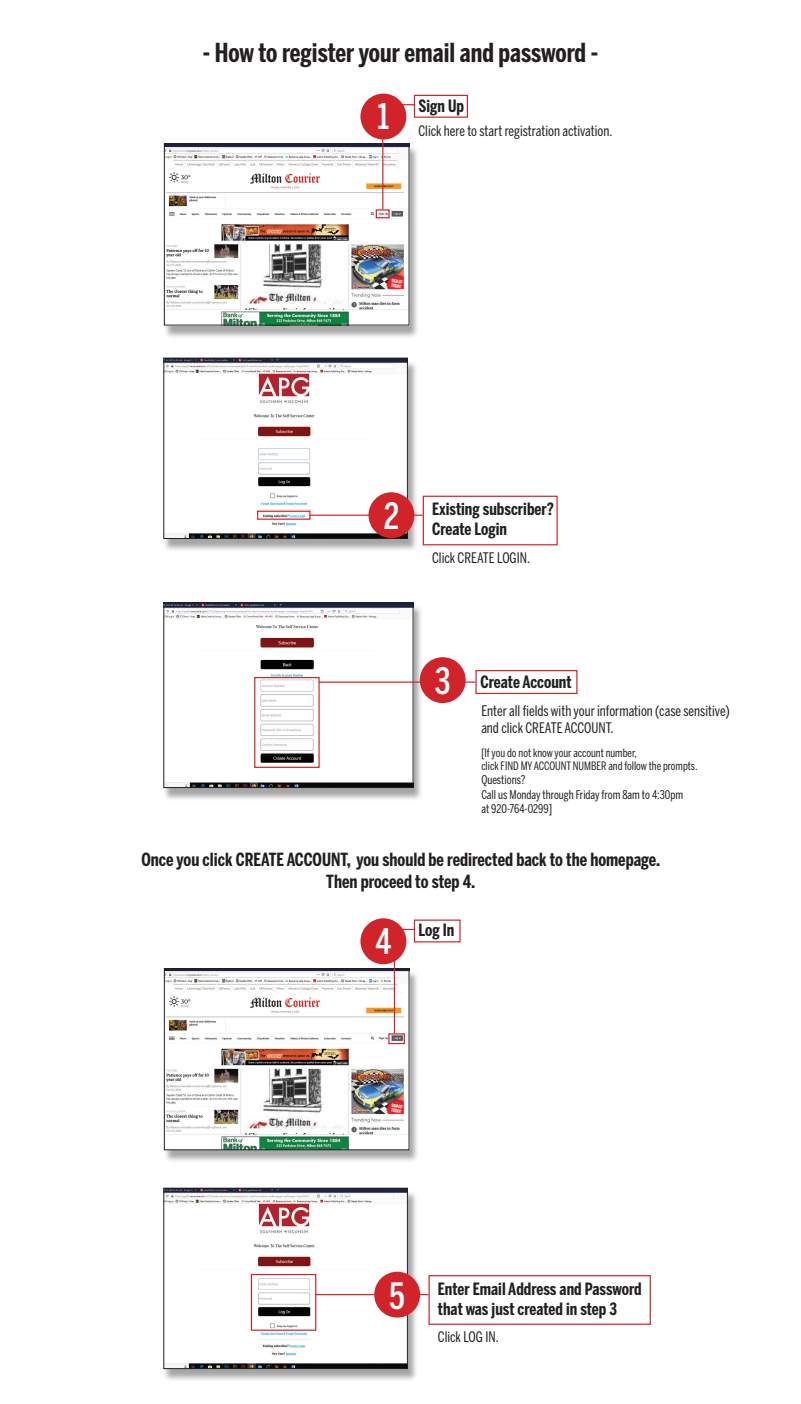
<style>
.page{position:relative;width:801px;height:1404px;background:#fff}
.page>*{position:absolute;margin:0;border:0;box-sizing:border-box;transform-origin:0 0}
.t1{font:500 36.1px "Benton Sans Comp";color:#fff}
.t2{font:500 34.9px "Benton Sans Comp";color:#fff}
.t3{font:700 26px "Benton Sans Comp";color:#231f20}
.t4{font:700 18px "Benton Sans Comp";color:#231f20}
.t5{font:700 16.8px "Benton Sans Comp";color:#231f20}
.t6{font:14.4px "Benton Sans Comp";color:#231f20}
.t7{font:12px "Benton Sans Comp";color:#231f20}
.t8{font:11.5px "Benton Sans Comp";color:#231f20}
</style>
<div class="page">
<div style="left:162px;top:605px;width:262px;height:196px;background:#231f20;opacity:.4"></div>
<img style="left:165px;top:604px;width:247px;height:182px">
<div style="left:163px;top:602px;width:251px;height:186px;border:1px solid #231f20"></div>
<div style="left:420px;top:657px;width:46px;height:46px;background:#d1232a;border-radius:50%"></div>
<div style="left:475px;top:670px;width:103px;height:24px;border:1px solid #d1232a"></div>
<div style="left:254px;top:677px;width:66px;height:91px;border:1px solid #d1232a"></div>
<hr style="left:319px;top:682px;width:156px;height:1px;background:#d1232a">
<div style="left:360px;top:94px;width:46px;height:46px;background:#d1232a;border-radius:50%"></div>
<div style="left:414px;top:95px;width:54px;height:23px;border:1px solid #d1232a"></div>
<svg style="left:402px;top:104px;width:13px;height:1px"></svg>
<div style="left:163px;top:146px;width:257px;height:193px;background:#231f20;opacity:.4"></div>
<img style="left:166px;top:145px;width:242px;height:179px">
<div style="left:164px;top:143px;width:246px;height:183px;border:1px solid #231f20"></div>
<div style="left:376px;top:209px;width:14px;height:9px;border:1px solid #d1232a"></div>
<hr style="left:382px;top:134px;width:1px;height:75px;background:#d1232a">
<div style="left:162px;top:360px;width:256px;height:192px;background:#231f20;opacity:.4"></div>
<img style="left:165px;top:360px;width:241px;height:177px">
<div style="left:163px;top:358px;width:245px;height:181px;border:1px solid #231f20"></div>
<div style="left:257px;top:511px;width:54px;height:9px;border:1px solid #d1232a"></div>
<div style="left:369px;top:492px;width:45px;height:46px;background:#d1232a;border-radius:50%"></div>
<div style="left:423px;top:496px;width:135px;height:49px;border:1px solid #d1232a"></div>
<hr style="left:309px;top:515px;width:114px;height:1px;background:#d1232a">
<div style="left:360px;top:918px;width:46px;height:46px;background:#d1232a;border-radius:50%"></div>
<div style="left:414px;top:920px;width:47px;height:22px;border:1px solid #d1232a"></div>
<svg style="left:403px;top:929px;width:12px;height:1px"></svg>
<div style="left:163px;top:970px;width:257px;height:194px;background:#231f20;opacity:.4"></div>
<img style="left:166px;top:970px;width:242px;height:178px">
<div style="left:164px;top:968px;width:246px;height:182px;border:1px solid #231f20"></div>
<div style="left:388px;top:1033px;width:17px;height:11px;border:1px solid #d1232a"></div>
<hr style="left:394px;top:944px;width:1px;height:89px;background:#d1232a">
<div style="left:162px;top:1190px;width:256px;height:192px;background:#231f20;opacity:.4"></div>
<img style="left:165px;top:1190px;width:241px;height:177px">
<div style="left:163px;top:1188px;width:245px;height:181px;border:1px solid #231f20"></div>
<div style="left:251px;top:1274px;width:65px;height:57px;border:1px solid #d1232a"></div>
<div style="left:374px;top:1272px;width:46px;height:46px;background:#d1232a;border-radius:50%"></div>
<div style="left:429px;top:1275px;width:222px;height:50px;border:1px solid #d1232a"></div>
<hr style="left:315px;top:1294px;width:114px;height:1px;background:#d1232a">
<p class="t3" style="left:203px;top:37px;width:397px">- How to register your email and password -</p>
<p class="t2" style="left:378px;top:97px;width:13px">1</p>
<p class="t5" style="left:418px;top:96px;width:47px">Sign Up</p>
<p class="t6" style="left:418px;top:122px;width:196px">Click here to start registration activation.</p>
<p class="t1" style="left:384px;top:495px;width:17px">2</p>
<p class="t5" style="left:432px;top:499px;width:123px">Existing subscriber?</p>
<p class="t5" style="left:432px;top:520px;width:76px">Create Login</p>
<p class="t6" style="left:432px;top:550px;width:99px">Click CREATE LOGIN.</p>
<p class="t1" style="left:435px;top:660px;width:17px">3</p>
<p class="t5" style="left:481px;top:672px;width:92px">Create Account</p>
<p class="t6" style="left:481px;top:702px;width:250px">Enter all fields with your information (case sensitive)</p>
<p class="t6" style="left:481px;top:720px;width:134px">and click CREATE ACCOUNT.</p>
<p class="t8" style="left:481px;top:746px;width:157px">[If you do not know your account number,</p>
<p class="t8" style="left:481px;top:759px;width:218px">click FIND MY ACCOUNT NUMBER and follow the prompts.</p>
<p class="t7" style="left:481px;top:773px;width:46px">Questions?</p>
<p class="t7" style="left:481px;top:787px;width:203px">Call us Monday through Friday from 8am to 4:30pm</p>
<p class="t7" style="left:481px;top:802px;width:72px">at 920-764-0299]</p>
<p class="t4" style="left:141px;top:849px;width:520px">Once you click CREATE ACCOUNT, you should be redirected back to the homepage.</p>
<p class="t4" style="left:326px;top:871px;width:151px">Then proceed to step 4.</p>
<p class="t2" style="left:375px;top:921px;width:18px">4</p>
<p class="t5" style="left:418px;top:921px;width:37px">Log In</p>
<p class="t1" style="left:389px;top:1274px;width:17px">5</p>
<p class="t5" style="left:438px;top:1279px;width:205px">Enter Email Address and Password</p>
<p class="t5" style="left:438px;top:1299px;width:181px">that was just created in step 3</p>
<p class="t6" style="left:438px;top:1328px;width:62px">Click LOG IN.</p>
</div>
